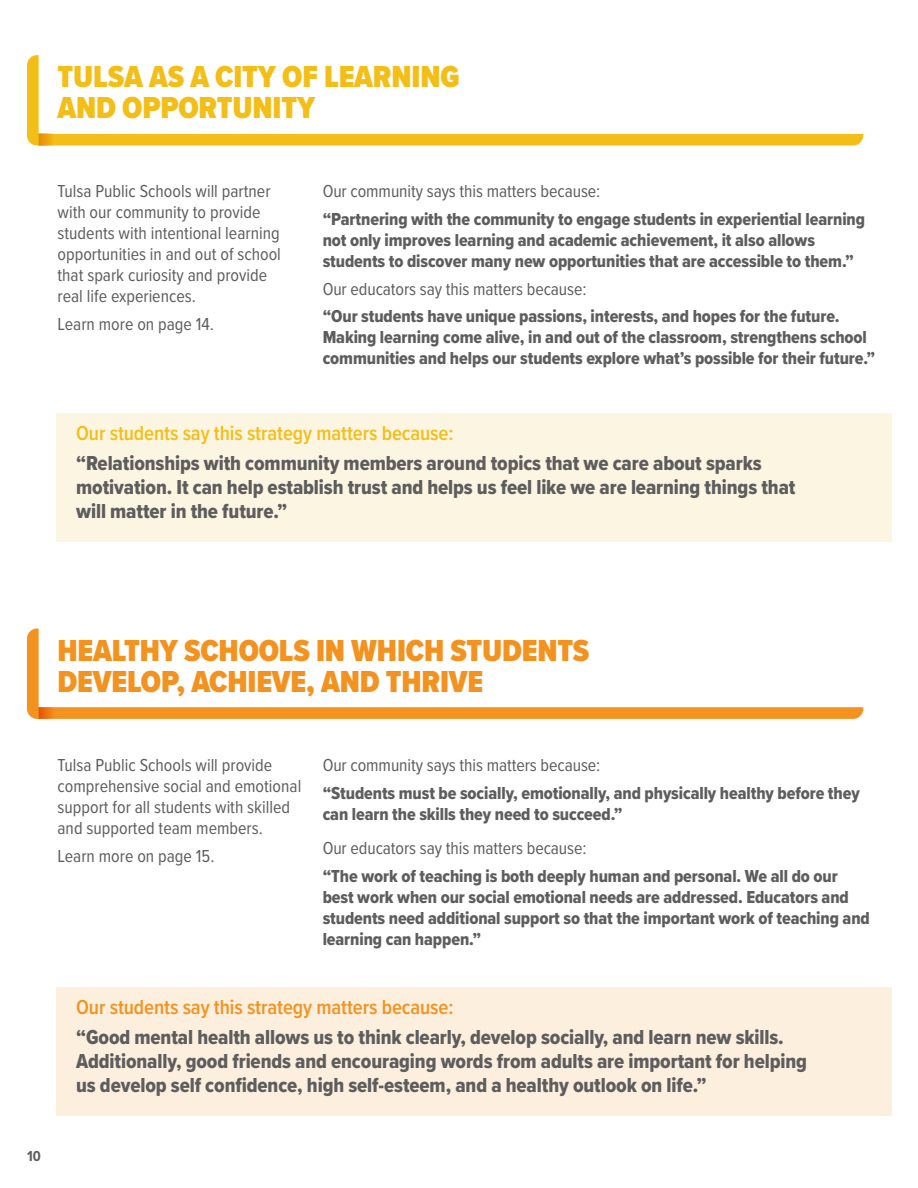
<style>
.page{position:relative;width:918px;height:1188px;background:#fff}
.page>*{position:absolute;margin:0;border:0;box-sizing:border-box;transform-origin:0 0}
.Subhead_14_4pt_Grey{font:900 31.5px/31.5px "Proxima Nova Cond";letter-spacing:-.005em;color:#f3921f}
.Subhead_14_4pt_Grey-2{font:900 31.5px/31.5px "Proxima Nova Cond";letter-spacing:-.005em;color:#f3be18}
.Text{font:21px/24px "Proxima Nova Cond Extrabld";letter-spacing:-.005em;color:#5d5d5d}
.Text-2{font:600 21px "Proxima Nova Cond";letter-spacing:-.005em;color:#f3be18}
.Text-3{font:600 21px "Proxima Nova Cond";letter-spacing:-.005em;color:#f3921f}
.Text-4{font:18px/21px "Proxima Nova Cond Extrabld";letter-spacing:-.005em;color:#5d5d5d}
.Text-5{font:18px/21px "Proxima Nova Cond";color:#5d5d5d}
.t1{font:700 15px "Proxima Nova Cond";color:#5d5d5d}
</style>
<div class="page">
<div style="left:56px;top:414px;width:836px;height:128px;background:#fcf5e1"></div>
<div style="left:56px;top:988px;width:836px;height:128px;background:#fdefde"></div>
<svg style="left:27px;top:55px;width:836px;height:91px"></svg>
<svg style="left:27px;top:629px;width:836px;height:90px"></svg>
<p class="Subhead_14_4pt_Grey-2" style="left:58px;top:60px;width:404px">TULSA AS A CITY OF LEARNING<br>AND OPPORTUNITY</p>
<p class="Text-5" style="left:58px;top:180px;width:225px">Tulsa Public Schools will partner with our community to provide students with intentional learning opportunities in and out of school that spark curiosity and provide real life experiences.</p>
<p class="Text-5" style="left:58px;top:313px;width:158px">Learn more on page 14.</p>
<p class="Text-5" style="left:323px;top:180px;width:279px">Our community says this matters because:</p>
<p class="Text-4" style="left:323px;top:208px;width:544px">“Partnering with the community to engage students in experiential learning not only improves learning and academic achievement, it also allows students to discover many new opportunities that are accessible to them.”</p>
<p class="Text-5" style="left:323px;top:277px;width:265px">Our educators say this matters because:</p>
<p class="Text-4" style="left:323px;top:306px;width:554px">“Our students have unique passions, interests, and hopes for the future.<br>Making learning come alive, in and out of the classroom, strengthens school communities and helps our students explore what’s possible for their future.”</p>
<p class="Text-2" style="left:76px;top:417px;width:379px">Our students say this strategy matters because:</p>
<p class="Text" style="left:76px;top:451px;width:721px">“Relationships with community members around topics that we care about sparks motivation. It can help establish trust and helps us feel like we are learning things that will matter in the future.”</p>
<p class="Subhead_14_4pt_Grey" style="left:58px;top:634px;width:533px">HEALTHY SCHOOLS IN WHICH STUDENTS<br>DEVELOP, ACHIEVE, AND THRIVE</p>
<p class="Text-5" style="left:58px;top:754px;width:245px">Tulsa Public Schools will provide comprehensive social and emotional support for all students with skilled and supported team members.</p>
<p class="Text-5" style="left:58px;top:845px;width:158px">Learn more on page 15.</p>
<p class="Text-5" style="left:323px;top:754px;width:279px">Our community says this matters because:</p>
<p class="Text-4" style="left:323px;top:782px;width:539px">“Students must be socially, emotionally, and physically healthy before they can learn the skills they need to succeed.”</p>
<p class="Text-5" style="left:323px;top:837px;width:265px">Our educators say this matters because:</p>
<p class="Text-4" style="left:323px;top:865px;width:549px">“The work of teaching is both deeply human and personal. We all do our best work when our social emotional needs are addressed. Educators and students need additional support so that the important work of teaching and learning can happen.”</p>
<p class="Text-3" style="left:76px;top:991px;width:379px">Our students say this strategy matters because:</p>
<p class="Text" style="left:76px;top:1025px;width:732px">“Good mental health allows us to think clearly, develop socially, and learn new skills.<br>Additionally, good friends and encouraging words from adults are important for helping us develop self confidence, high self-esteem, and a healthy outlook on life.”</p>
<p class="t1" style="left:27px;top:1145px;width:15px">10</p>
</div>
